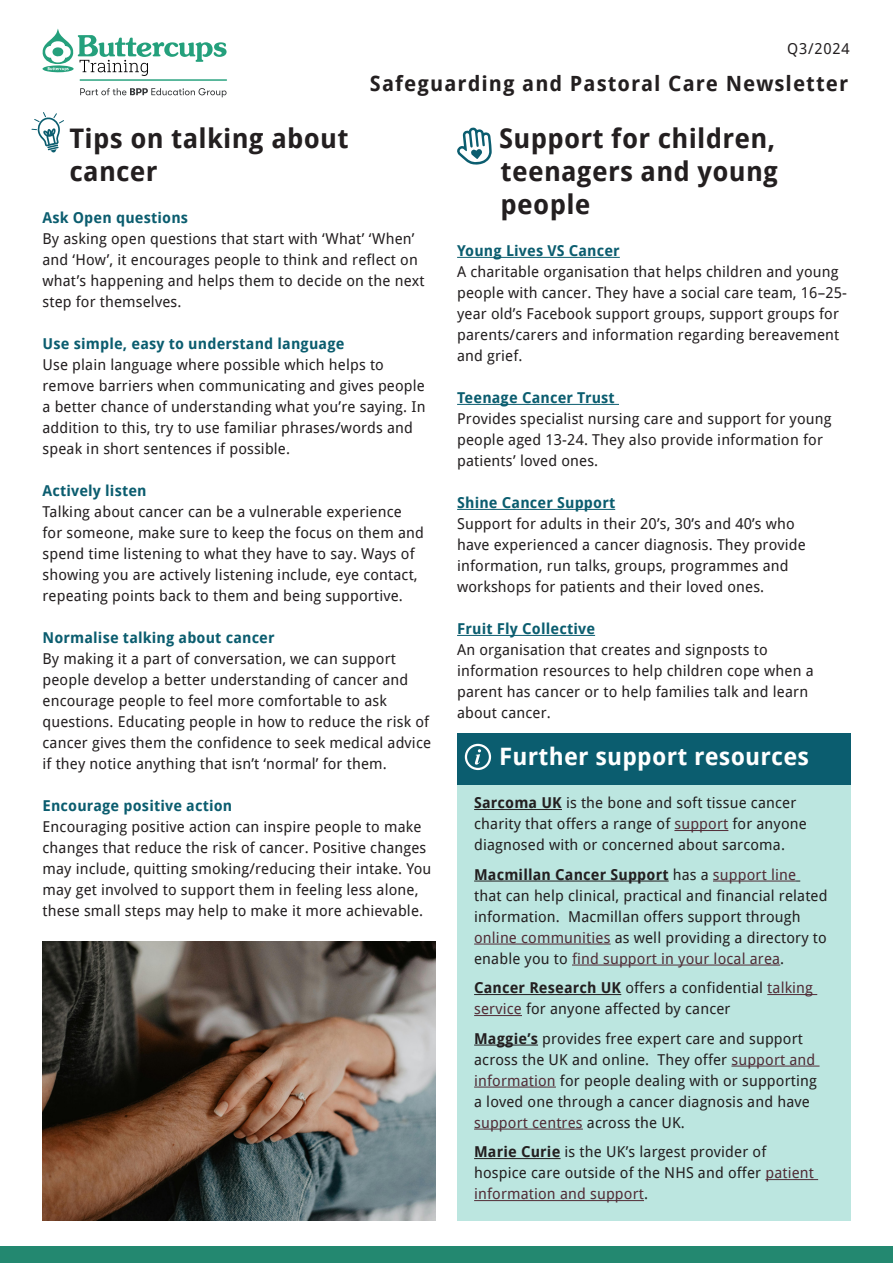
<style>
.page{position:relative;width:893px;height:1263px;background:#fff}
.page>*{position:absolute;margin:0;border:0;box-sizing:border-box;transform-origin:0 0}
.t1{font:700 27px/33px "Droid Sans";letter-spacing:.01em;color:#231f20}
.t2{font:700 24px "Droid Sans";letter-spacing:.01em;color:#fff}
.t3{font:700 21px "Droid Sans";letter-spacing:.05em;color:#231f20}
.t4{font:15px/21px "Droid Sans";letter-spacing:.01em;color:#231f20}
.t5{font:700 15px "Droid Sans";letter-spacing:.01em;color:#0b5d6f}
.s1{font-weight:700}
.s2{color:#512d37}
</style>
<div class="page">
<div style="left:0;top:1247px;width:893px;height:16px;background:#238870"></div>
<hr style="left:80px;top:79px;width:147px;height:2px;background:#24a07c">
<svg style="left:42px;top:29px;width:185px;height:47px"></svg>
<svg style="left:80px;top:88px;width:147px;height:9px"></svg>
<svg style="left:32px;top:112px;width:32px;height:41px"></svg>
<div style="left:457px;top:757px;width:393px;height:463px;background:#bce6e0"></div>
<div style="left:457px;top:733px;width:393px;height:51px;background:#0b5d6f"></div>
<hr style="left:474px;top:809px;width:88px;height:1px;background:#231f20">
<hr style="left:674px;top:830px;width:54px;height:1px;background:#512d37">
<hr style="left:474px;top:881px;width:195px;height:1px;background:#231f20">
<hr style="left:713px;top:881px;width:83px;height:1px;background:#512d37">
<hr style="left:474px;top:944px;width:137px;height:1px;background:#512d37">
<hr style="left:572px;top:965px;width:208px;height:1px;background:#512d37">
<hr style="left:474px;top:994px;width:147px;height:1px;background:#231f20">
<hr style="left:767px;top:994px;width:50px;height:1px;background:#512d37">
<hr style="left:474px;top:1015px;width:48px;height:1px;background:#512d37">
<hr style="left:474px;top:1045px;width:64px;height:1px;background:#231f20">
<hr style="left:731px;top:1066px;width:88px;height:1px;background:#512d37">
<hr style="left:474px;top:1087px;width:82px;height:1px;background:#512d37">
<hr style="left:474px;top:1129px;width:109px;height:1px;background:#512d37">
<hr style="left:474px;top:1158px;width:87px;height:1px;background:#231f20">
<hr style="left:765px;top:1179px;width:53px;height:1px;background:#512d37">
<hr style="left:474px;top:1200px;width:170px;height:1px;background:#512d37">
<img style="left:43px;top:942px;width:393px;height:278px">
<svg style="left:457px;top:127px;width:35px;height:38px"></svg>
<svg style="left:475px;top:749px;width:6px;height:16px"></svg>
<div style="left:465px;top:744px;width:26px;height:26px;border:2px solid #fff;border-radius:50%"></div>
<hr style="left:457px;top:257px;width:163px;height:1px;background:#0b5d6f">
<hr style="left:457px;top:404px;width:162px;height:1px;background:#0b5d6f">
<hr style="left:457px;top:509px;width:158px;height:1px;background:#0b5d6f">
<hr style="left:457px;top:635px;width:138px;height:1px;background:#0b5d6f">
<p class="t4" style="left:787px;top:38px;width:64px">Q3/2024</p>
<h3 class="t3" style="left:370px;top:72px;width:480px">Safeguarding and Pastoral Care Newsletter</h3>
<p class="t1" style="left:70px;top:122px;width:281px">Tips on talking about cancer</p>
<p class="t5" style="left:43px;top:209px;width:147px">Ask Open questions</p>
<p class="t4" style="left:43px;top:229px;width:384px">By asking open questions that start with ‘What’ ‘When’ and ‘How’, it encourages people to think and reflect on what’s happening and helps them to decide on the next step for themselves.</p>
<p class="t5" style="left:43px;top:335px;width:303px">Use simple, easy to understand language</p>
<p class="t4" style="left:43px;top:355px;width:384px">Use plain language where possible which helps to remove barriers when communicating and gives people a better chance of understanding what you’re saying. In addition to this, try to use familiar phrases/words and speak in short sentences if possible.</p>
<p class="t5" style="left:43px;top:482px;width:106px">Actively listen</p>
<p class="t4" style="left:43px;top:502px;width:383px">Talking about cancer can be a vulnerable experience for someone, make sure to keep the focus on them and spend time listening to what they have to say. Ways of showing you are actively listening include, eye contact, repeating points back to them and being supportive.</p>
<p class="t5" style="left:43px;top:629px;width:234px">Normalise talking about cancer</p>
<p class="t4" style="left:43px;top:649px;width:390px">By making it a part of conversation, we can support people develop a better understanding of cancer and encourage people to feel more comfortable to ask questions. Educating people in how to reduce the risk of cancer gives them the confidence to seek medical advice if they notice anything that isn’t ‘normal’ for them.</p>
<p class="t5" style="left:43px;top:797px;width:191px">Encourage positive action</p>
<p class="t4" style="left:43px;top:817px;width:390px">Encouraging positive action can inspire people to make changes that reduce the risk of cancer. Positive changes may include, quitting smoking/reducing their intake. You may get involved to support them in feeling less alone, these small steps may help to make it more achievable.</p>
<p class="t1" style="left:499px;top:122px;width:281px;text-align:justify">Support for children, teenagers and young people</p>
<p class="t5" style="left:457px;top:242px;width:164px">Young Lives VS Cancer</p>
<p class="t4" style="left:457px;top:262px;width:391px">A charitable organisation that helps children and young people with cancer. They have a social care team, 16–25- year old’s Facebook support groups, support groups for parents/carers and information regarding bereavement and grief.</p>
<p class="t5" style="left:457px;top:389px;width:159px">Teenage Cancer Trust</p>
<p class="t4" style="left:457px;top:409px;width:376px">Provides specialist nursing care and support for young people aged 13-24. They also provide information for patients’ loved ones.</p>
<p class="t5" style="left:457px;top:494px;width:160px">Shine Cancer Support</p>
<p class="t4" style="left:457px;top:514px;width:350px">Support for adults in their 20’s, 30’s and 40’s who have experienced a cancer diagnosis. They provide information, run talks, groups, programmes and workshops for patients and their loved ones.</p>
<p class="t5" style="left:457px;top:620px;width:139px">Fruit Fly Collective</p>
<p class="t4" style="left:457px;top:640px;width:358px">An organisation that creates and signposts to information resources to help children cope when a parent has cancer or to help families talk and learn about cancer.</p>
<p class="t2" style="left:499px;top:742px;width:311px">Further support resources</p>
<p class="t4" style="left:474px;top:793px;width:334px"><span class="s1">Sarcoma UK</span> is the bone and soft tissue cancer charity that offers a range of <span class="s2">support</span> for anyone diagnosed with or concerned about sarcoma.</p>
<p class="t4" style="left:474px;top:864px;width:355px"><span class="s1">Macmillan Cancer Support</span> has a <span class="s2">support line<br></span>that can help clinical, practical and financial related information. Macmillan offers support through <span class="s2">online communities</span> as well providing a directory to enable you to <span class="s2">find support in your local area</span>.</p>
<p class="t4" style="left:474px;top:978px;width:340px"><span class="s1">Cancer Research UK</span> offers a confidential <span class="s2">talking service</span> for anyone affected by cancer</p>
<p class="t4" style="left:474px;top:1028px;width:344px"><span class="s1">Maggie’s</span> provides free expert care and support across the UK and online. They offer <span class="s2">support and information</span> for people dealing with or supporting a loved one through a cancer diagnosis and have <span class="s2">support centres</span> across the UK.</p>
<p class="t4" style="left:474px;top:1142px;width:341px"><span class="s1">Marie Curie</span> is the UK’s largest provider of hospice care outside of the NHS and offer <span class="s2">patient information and support</span>.</p>
</div>
